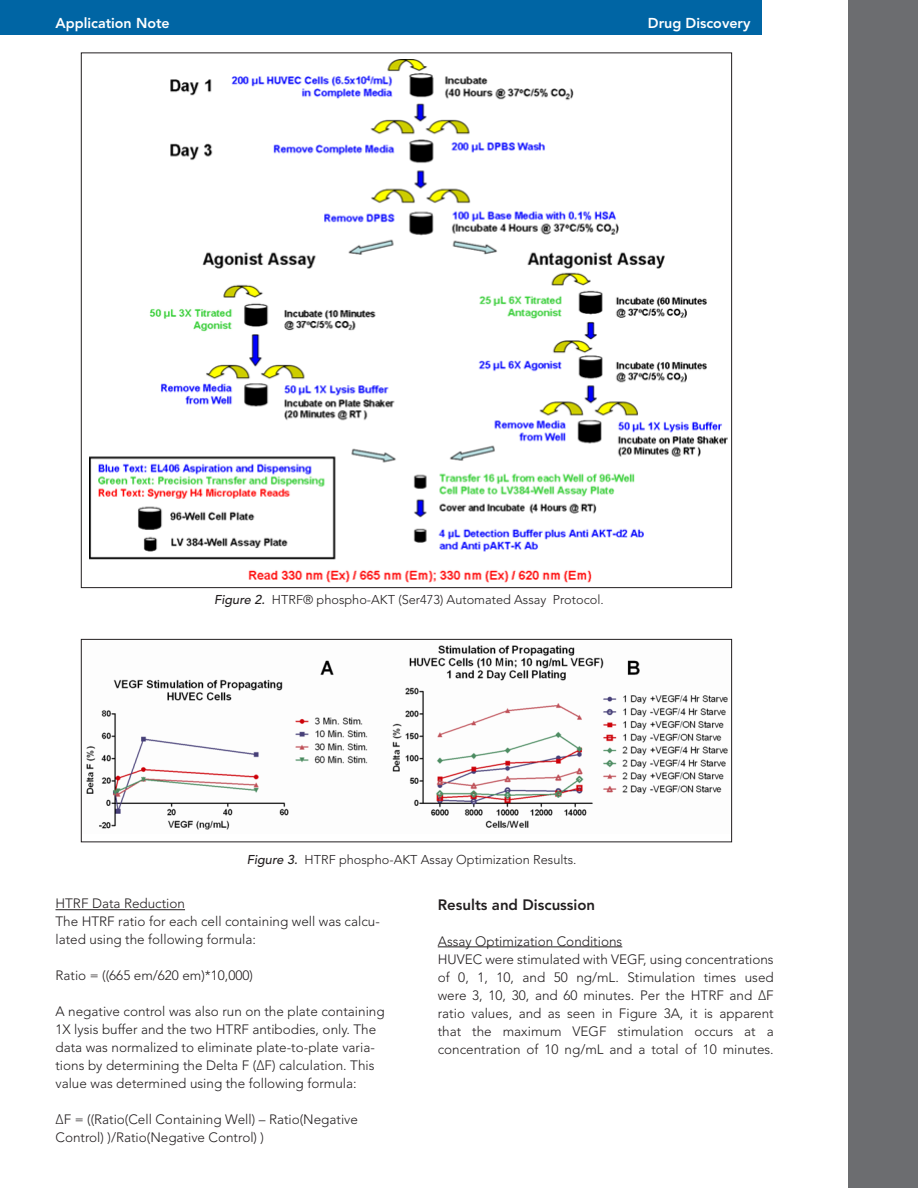
<style>
.page{position:relative;width:918px;height:1188px;background:#fff}
.page>*{position:absolute;margin:0;border:0;box-sizing:border-box;transform-origin:0 0}
.t1{font:800 15px "Avenir LT Std";color:#231f20}
.t2{font:800 14.25px "Avenir LT Std";color:#fff}
.t3{font:300 13.5px/18px "Avenir LT Std";color:#231f20}
.t4{font:300 12.75px "Avenir LT Std";color:#231f20}
.s1{font-weight:500;font-style:italic}
</style>
<div class="page">
<div style="left:848px;top:0;width:70px;height:1188px;background:#6c6d70"></div>
<div style="left:0;top:0;width:762px;height:34px;background:#0065a4"></div>
<hr style="left:438px;top:947px;width:184px;height:1px;background:#231f20">
<img style="left:86px;top:645px;width:642px;height:185px">
<div style="left:81px;top:639px;width:651px;height:203px;border:1px solid #231f20"></div>
<hr style="left:56px;top:909px;width:129px;height:1px;background:#231f20">
<img style="left:89px;top:59px;width:639px;height:524px">
<p class="t2" style="left:56px;top:15px;width:116px">Application Note</p>
<p class="t2" style="left:648px;top:15px;width:104px">Drug Discovery</p>
<p class="t4" style="left:214px;top:592px;width:391px"><span class="s1">Figure 2.</span> HTRF® phospho-AKT (Ser473) Automated Assay Protocol.</p>
<p class="t4" style="left:247px;top:852px;width:331px"><span class="s1">Figure 3.</span> HTRF phospho-AKT Assay Optimization Results.</p>
<p class="t3" style="left:56px;top:895px;width:131px">HTRF Data Reduction</p>
<p class="t3" style="left:56px;top:913px;width:326px">The HTRF ratio for each cell containing well was calcu&shy;lated using the following formula:</p>
<p class="t3" style="left:56px;top:967px;width:199px">Ratio = ((665 em/620 em)*10,000)</p>
<p class="t3" style="left:56px;top:1003px;width:331px">A negative control was also run on the plate containing 1X lysis buffer and the two HTRF antibodies, only. The data was normalized to eliminate plate-to-plate varia&shy;tions by determining the Delta F (ΔF) calculation. This value was determined using the following formula:</p>
<p class="t3" style="left:56px;top:1111px;width:304px">ΔF = ((Ratio(Cell Containing Well) – Ratio(Negative<br>Control) )/Ratio(Negative Control) )</p>
<p class="t1" style="left:438px;top:895px;width:159px">Results and Discussion</p>
<p class="t3" style="left:438px;top:932px;width:186px">Assay Optimization Conditions</p>
<p class="t3" style="left:438px;top:950px;width:338px;text-align:justify">HUVEC were stimulated with VEGF, using concentrations of 0, 1, 10, and 50 ng/mL. Stimulation times used were 3, 10, 30, and 60 minutes. Per the HTRF and ∆F ratio values, and as seen in Figure 3A, it is apparent that the maximum VEGF stimulation occurs at a concentration of 10 ng/mL and a total of 10 minutes.</p>
</div>
